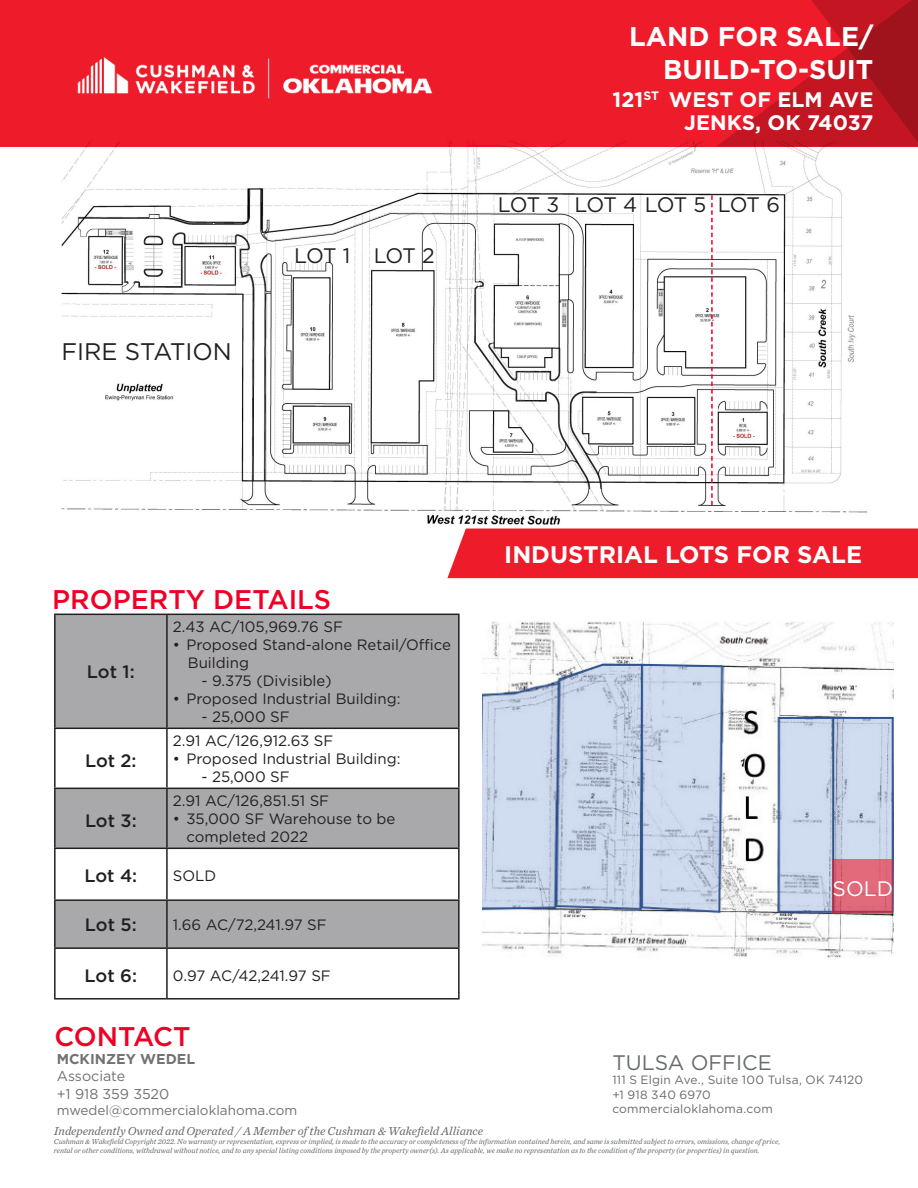
<style>
.page{position:relative;width:918px;height:1188px;background:#fff}
.page>*{position:absolute;margin:0;border:0;box-sizing:border-box;transform-origin:0 0}
.t1{font:700 27px "Gotham";color:#fff}
.t2{font:500 27px "Gotham";color:#ef0027}
.t3{font:700 24px "Gotham";color:#fff}
.t4{font:24px "Gotham";color:#231f20}
.t5{font:700 21px "Gotham";color:#fff}
.t6{font:21px "Gotham";letter-spacing:-.045em;color:#231f20}
.Broker_Contact_Small{font:21px "Gotham";color:#676b6c}
.t7{font:21px "Gotham";color:#fff}
.t8{font:500 18px "Gotham";letter-spacing:-.005em;color:#231f20}
.t9{font:15px "Gotham";color:#231f20}
.t10{font:15px "Gotham";letter-spacing:-.02em;color:#231f20}
.t11{font:14.25px "Gotham";color:#717271}
.t12{font:700 14.25px "Gotham";color:#717271}
.t13{font:13.5px "Gotham";color:#717271}
.Broker_Contact_Small-2{font:12px "Gotham";letter-spacing:.015em;color:#676b6b}
.t14{font:italic 12px "Chronicle Text G2";color:#676b6b}
.t15{font:italic 7.5px "Chronicle Text G2";color:#676b6b}
</style>
<div class="page">
<img style="left:61px;top:147px;width:816px;height:382px">
<div style="left:0;top:0;width:918px;height:147px;background:#ee1b2a"></div>
<svg style="left:717px;top:79px;width:90px;height:67px"></svg>
<svg style="left:807px;top:0;width:111px;height:480px"></svg>
<img style="left:77px;top:57px;width:356px;height:42px">
<svg style="left:56px;top:615px;width:402px;height:332px;fill:#a9a8aa"></svg>
<hr style="left:54px;top:614px;width:113px;height:1px;background:#231f20">
<hr style="left:54px;top:615px;width:2px;height:113px;background:#231f20">
<hr style="left:167px;top:614px;width:293px;height:1px;background:#231f20">
<hr style="left:166px;top:615px;width:2px;height:113px;background:#231f20">
<hr style="left:458px;top:615px;width:2px;height:113px;background:#231f20">
<hr style="left:54px;top:728px;width:113px;height:1px;background:#231f20">
<hr style="left:54px;top:729px;width:2px;height:59px;background:#231f20">
<hr style="left:167px;top:728px;width:293px;height:1px;background:#231f20">
<hr style="left:166px;top:729px;width:2px;height:59px;background:#231f20">
<hr style="left:458px;top:729px;width:2px;height:59px;background:#231f20">
<hr style="left:54px;top:788px;width:113px;height:1px;background:#231f20">
<hr style="left:54px;top:789px;width:2px;height:59px;background:#231f20">
<hr style="left:167px;top:788px;width:293px;height:1px;background:#231f20">
<hr style="left:166px;top:789px;width:2px;height:59px;background:#231f20">
<hr style="left:458px;top:789px;width:2px;height:59px;background:#231f20">
<hr style="left:54px;top:848px;width:113px;height:1px;background:#231f20">
<hr style="left:54px;top:849px;width:2px;height:50px;background:#231f20">
<hr style="left:167px;top:848px;width:293px;height:1px;background:#231f20">
<hr style="left:166px;top:849px;width:2px;height:50px;background:#231f20">
<hr style="left:458px;top:849px;width:2px;height:50px;background:#231f20">
<hr style="left:54px;top:899px;width:113px;height:2px;background:#231f20">
<hr style="left:54px;top:901px;width:2px;height:46px;background:#231f20">
<hr style="left:167px;top:899px;width:293px;height:2px;background:#231f20">
<hr style="left:166px;top:901px;width:2px;height:46px;background:#231f20">
<hr style="left:458px;top:901px;width:2px;height:46px;background:#231f20">
<hr style="left:54px;top:947px;width:113px;height:2px;background:#231f20">
<hr style="left:54px;top:949px;width:2px;height:49px;background:#231f20">
<hr style="left:167px;top:947px;width:293px;height:2px;background:#231f20">
<hr style="left:166px;top:949px;width:2px;height:49px;background:#231f20">
<hr style="left:458px;top:949px;width:2px;height:49px;background:#231f20">
<hr style="left:54px;top:998px;width:113px;height:2px;background:#231f20">
<hr style="left:167px;top:998px;width:293px;height:2px;background:#231f20">
<div style="left:447px;top:529px;width:471px;height:49px;background:#ee1b2a"></div>
<svg style="left:711px;top:195px;width:2px;height:310px"></svg>
<img style="left:483px;top:621px;width:410px;height:337px">
<svg style="left:833px;top:860px;width:60px;height:54px;background:#d96375"></svg>
<p class="t1" style="left:629px;top:19px;width:246px">LAND FOR SALE/</p>
<p class="t1" style="left:663px;top:51px;width:212px">BUILD-TO-SUIT</p>
<p class="t5" style="left:613px;top:86px;width:262px">121<sup>ST</sup> WEST OF ELM AVE</p>
<p class="t5" style="left:684px;top:109px;width:191px">JENKS, OK 74037</p>
<p class="t4" style="left:62px;top:336px;width:172px">FIRE STATION</p>
<p class="t6" style="left:294px;top:242px;width:58px">LOT 1</p>
<p class="t6" style="left:374px;top:242px;width:63px">LOT 2</p>
<p class="t6" style="left:498px;top:191px;width:63px">LOT 3</p>
<p class="t6" style="left:575px;top:191px;width:133px">LOT 4 LOT 5</p>
<p class="t6" style="left:718px;top:191px;width:64px">LOT 6</p>
<p class="t2" style="left:52px;top:581px;width:281px">PROPERTY DETAILS</p>
<p class="t8" style="left:87px;top:660px;width:49px">Lot 1:</p>
<p class="t8" style="left:85px;top:749px;width:53px">Lot 2:</p>
<p class="t8" style="left:85px;top:809px;width:53px">Lot 3:</p>
<p class="t9" style="left:173px;top:617px;width:171px">2.43 AC/105,969.76 SF</p>
<p class="t9" style="left:173px;top:635px;width:280px">• Proposed Stand-alone Retail/Office</p>
<p class="t9" style="left:188px;top:653px;width:63px">Building</p>
<p class="t9" style="left:201px;top:671px;width:132px">- 9.375 (Divisible)</p>
<p class="t9" style="left:173px;top:689px;width:229px">• Proposed Industrial Building:</p>
<p class="t9" style="left:201px;top:707px;width:90px">- 25,000 SF</p>
<p class="t9" style="left:173px;top:731px;width:162px">2.91 AC/126,912.63 SF</p>
<p class="t9" style="left:173px;top:749px;width:229px">• Proposed Industrial Building:</p>
<p class="t9" style="left:201px;top:767px;width:90px">- 25,000 SF</p>
<p class="t9" style="left:173px;top:791px;width:158px">2.91 AC/126,851.51 SF</p>
<p class="t9" style="left:173px;top:809px;width:224px">• 35,000 SF Warehouse to be</p>
<p class="t9" style="left:186px;top:827px;width:123px">completed 2022</p>
<p class="t8" style="left:84px;top:864px;width:54px">Lot 4:</p>
<p class="t9" style="left:173px;top:866px;width:45px">SOLD</p>
<p class="t8" style="left:85px;top:913px;width:53px">Lot 5:</p>
<p class="t10" style="left:173px;top:915px;width:155px">1.66 AC/72,241.97 SF</p>
<p class="t8" style="left:85px;top:964px;width:54px">Lot 6:</p>
<p class="t10" style="left:173px;top:966px;width:159px">0.97 AC/42,241.97 SF</p>
<p class="t2" style="left:54px;top:1019px;width:138px">CONTACT</p>
<p class="t12" style="left:57px;top:1050px;width:140px">MCKINZEY WEDEL</p>
<p class="t11" style="left:57px;top:1067px;width:70px">Associate</p>
<p class="t11" style="left:57px;top:1084px;width:114px">+1 918 359 3520</p>
<p class="t13" style="left:57px;top:1101px;width:242px">mwedel@commercialoklahoma.com</p>
<p class="t3" style="left:504px;top:538px;width:359px">INDUSTRIAL LOTS FOR SALE</p>
<p class="t7" style="left:833px;top:876px;width:62px">SOLD</p>
<p class="Broker_Contact_Small" style="left:612px;top:1049px;width:161px">TULSA OFFICE</p>
<p class="Broker_Contact_Small-2" style="left:612px;top:1072px;width:252px">111 S Elgin Ave., Suite 100 Tulsa, OK 74120</p>
<p class="Broker_Contact_Small-2" style="left:612px;top:1087px;width:100px">+1 918 340 6970</p>
<p class="Broker_Contact_Small-2" style="left:612px;top:1101px;width:162px">commercialoklahoma.com</p>
<p class="t14" style="left:54px;top:1121px;width:431px">Independently Owned and Operated / A Member of the Cushman &amp; Wakefield Alliance</p>
<p class="t15" style="left:54px;top:1135px;width:728px">Cushman &amp; Wakefield Copyright 2022. No warranty or representation, express or implied, is made to the accuracy or completeness of the information contained herein, and same is submitted subject to errors, omissions, change of price,</p>
<p class="t15" style="left:54px;top:1144px;width:707px">rental or other conditions, withdrawal without notice, and to any special listing conditions imposed by the property owner(s). As applicable, we make no representation as to the condition of the property (or properties) in question.</p>
</div>
